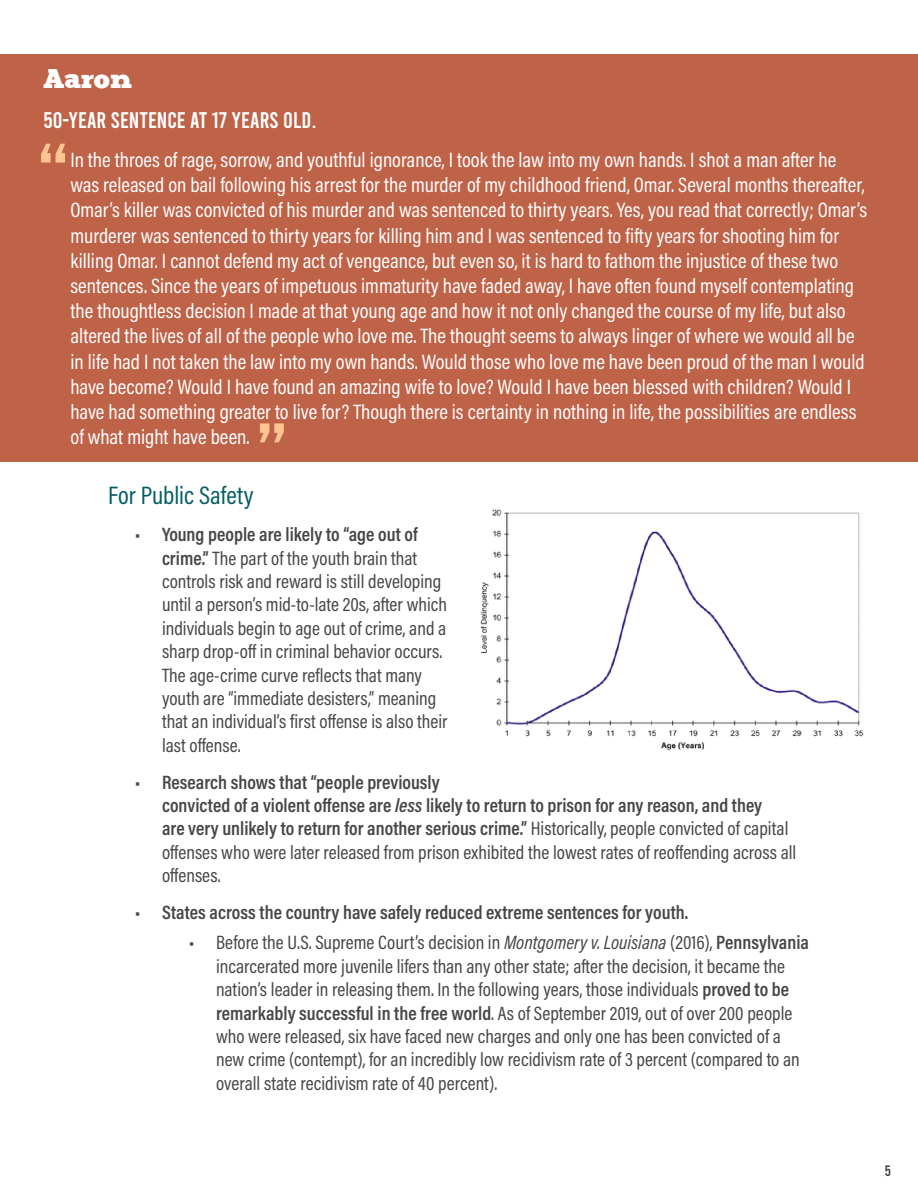
<style>
.page{position:relative;width:918px;height:1188px;background:#fff}
.page>*{position:absolute;margin:0;border:0;box-sizing:border-box;transform-origin:0 0}
.t1{font:90px "Bebas";color:#fff}
.t2{font:27px "Merit";color:#fff}
.t3{font:25.5px "Acumin Pro Cond";color:#055e64}
.t4{font:22.5px "Bebas";color:#fff}
.t5{font:21px/25.2px "Acumin Variable Concept";letter-spacing:-.09em;color:#fff}
.t6{font:19.5px/23.4px "Acumin Variable Concept";letter-spacing:-.085em;color:#464547}
.t7{font:15px "Bebas";color:#464547}
</style>
<div class="page">
<img style="left:481px;top:509px;width:383px;height:242px">
<div style="left:0;top:54px;width:918px;height:408px;background:#be6248"></div>
<h2 class="t2" style="left:43px;top:63px;width:90px">Aaron</h2>
<p class="t4" style="left:43px;top:109px;width:36px">50-YEAR</p>
<p class="t4" style="left:111px;top:109px;width:11px">SENTENCE</p>
<p class="t4" style="left:190px;top:109px;width:52px">AT 17 YEARS</p>
<p class="t4" style="left:283px;top:109px;width:35px">OLD.</p>
<p class="t5" style="left:70px;top:146px;width:800px">In the throes of rage, sorrow, and youthful ignorance, I took the law into my own hands. I shot a man after he was released on bail following his arrest for the murder of my childhood friend, Omar. Several months thereafter, Omar’s killer was convicted of his murder and was sentenced to thirty years. Yes, you read that correctly; Omar’s murderer was sentenced to thirty years for killing him and I was sentenced to fifty years for shooting him for killing Omar. I cannot defend my act of vengeance, but even so, it is hard to fathom the injustice of these two sentences. Since the years of impetuous immaturity have faded away, I have often found myself contemplating the thoughtless decision I made at that young age and how it not only changed the course of my life, but also altered the lives of all of the people who love me. The thought seems to always linger of where we would all be in life had I not taken the law into my own hands. Would those who love me have been proud of the man I would have become? Would I have found an amazing wife to love? Would I have been blessed with children? Would I have had something greater to live for? Though there is certainty in nothing in life, the possibilities are endless of what might have been.</p>
<h1 class="t1" style="left:35px;top:130px;width:37px">“</h1>
<h1 class="t1" style="left:254px;top:410px;width:37px">”</h1>
<h3 class="t3" style="left:108px;top:479px;width:147px">For Public Safety</h3>
<p class="t6" style="left:162px;top:522px;width:289px;text-indent:-27px">• Young people are likely to “age out of crime.” The part of the youth brain that controls risk and reward is still developing until a person’s mid-to-late 20s, after which individuals begin to age out of crime, and a sharp drop-off in criminal behavior occurs.<br>The age-crime curve reflects that many youth are “immediate desisters,” meaning that an individual’s first offense is also their last offense.</p>
<p class="t6" style="left:162px;top:769px;width:636px;text-indent:-27px">• Research shows that “people previously<br>convicted of a violent offense are less likely to return to prison for any reason, and they<br>are very unlikely to return for another serious crime.” Historically, people convicted of capital offenses who were later released from prison exhibited the lowest rates of reoffending across all offenses.</p>
<p class="t6" style="left:135px;top:900px;width:555px">• States across the country have safely reduced extreme sentences for youth.</p>
<p class="t6" style="left:216px;top:930px;width:596px;text-indent:-27px">• Before the U.S. Supreme Court’s decision in Montgomery v. Louisiana (2016), Pennsylvania incarcerated more juvenile lifers than any other state; after the decision, it became the nation’s leader in releasing them. In the following years, those individuals proved to be remarkably successful in the free world. As of September 2019, out of over 200 people who were released, six have faced new charges and only one has been convicted of a new crime (contempt), for an incredibly low recidivism rate of 3 percent (compared to an overall state recidivism rate of 40 percent).</p>
<p class="t7" style="left:885px;top:1163px;width:8px">5</p>
</div>
